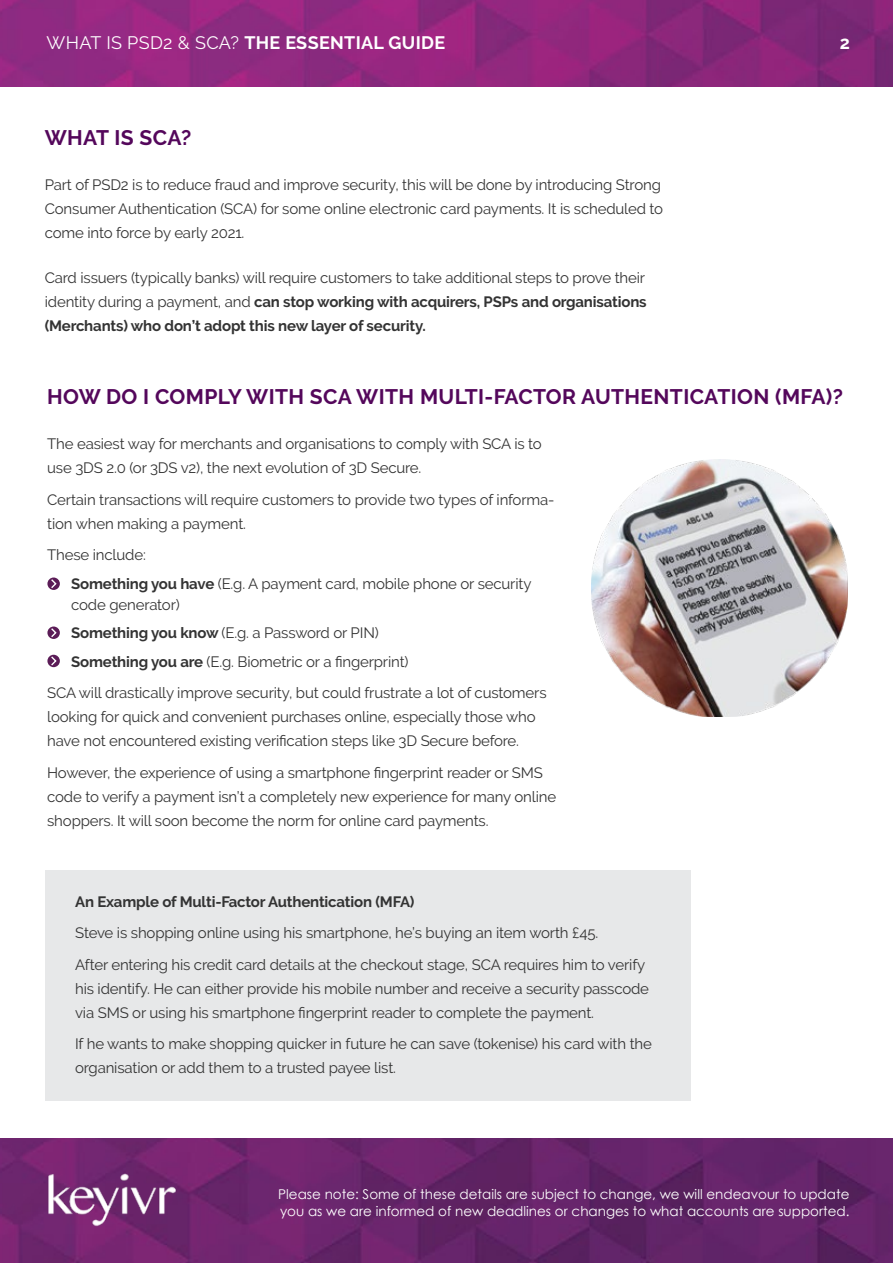
<style>
.page{position:relative;width:893px;height:1263px;background:#fff}
.page>*{position:absolute;margin:0;border:0;box-sizing:border-box;transform-origin:0 0}
.t1{font:700 21px "Raleway";letter-spacing:.02em;color:#54075b}
.t2{font:700 18px "Raleway";letter-spacing:.02em;color:#fff}
.t3{font:15px/24px "Raleway";letter-spacing:-.01em;color:#333}
.t4{font:700 15px "Raleway";letter-spacing:-.01em;color:#333}
.t5{font:13.5px/16.2px "Century Gothic";color:#fff}
.s1{font-weight:400}
.s2{font-weight:700}
</style>
<div class="page">
<img style="left:0;top:0;width:893px;height:1263px">
<div style="left:0;top:88px;width:893px;height:1050px;background:#fff"></div>
<img style="left:35px;top:1160px;width:152px;height:81px">
<div style="left:45px;top:870px;width:646px;height:231px;background:#e7e8e9"></div>
<img style="left:591px;top:459px;width:257px;height:257px">
<svg style="left:47px;top:577px;width:13px;height:13px"></svg>
<svg style="left:50px;top:578px;width:8px;height:12px"></svg>
<svg style="left:47px;top:626px;width:13px;height:13px"></svg>
<svg style="left:50px;top:627px;width:8px;height:12px"></svg>
<svg style="left:47px;top:655px;width:13px;height:12px"></svg>
<svg style="left:50px;top:655px;width:8px;height:12px"></svg>
<p class="t2" style="left:47px;top:32px;width:400px"><span class="s1">WHAT IS PSD2 &amp; SCA?</span> THE ESSENTIAL GUIDE</p>
<p class="t2" style="left:840px;top:32px;width:12px">2</p>
<h1 class="t1" style="left:45px;top:125px;width:148px">WHAT IS SCA?</h1>
<p class="t3" style="left:45px;top:172px;width:620px">Part of PSD2 is to reduce fraud and improve security, this will be done by introducing Strong<br>Consumer Authentication (SCA) for some online electronic card payments. It is scheduled to come into force by early 2021.</p>
<p class="t3" style="left:45px;top:265px;width:603px;text-align:justify">Card issuers (typically banks) will require customers to take additional steps to prove their identity during a payment, and <span class="s2">can stop working with acquirers, PSPs and organisations (Merchants) who don’t adopt this new layer of security.</span></p>
<h1 class="t1" style="left:47px;top:384px;width:797px">HOW DO I COMPLY WITH SCA WITH MULTI-FACTOR AUTHENTICATION (MFA)?</h1>
<p class="t3" style="left:47px;top:432px;width:496px">The easiest way for merchants and organisations to comply with SCA is to use 3DS 2.0 (or 3DS v2), the next evolution of 3D Secure.</p>
<p class="t3" style="left:47px;top:487px;width:509px">Certain transactions will require customers to provide two types of informa&shy;tion when making a payment.</p>
<p class="t3" style="left:71px;top:540px;width:462px;line-height:28.5px;text-indent:-24px">These include:<br><span class="s2">Something you have</span> (E.g. A payment card, mobile phone or security</p>
<p class="t3" style="left:71px;top:590px;width:339px;line-height:28.5px">code generator)<br><span class="s2">Something you know</span> (E.g. a Password or PIN)<br><span class="s2">Something you are</span> (E.g. Biometric or a fingerprint)</p>
<p class="t3" style="left:47px;top:681px;width:501px">SCA will drastically improve security, but could frustrate a lot of customers looking for quick and convenient purchases online, especially those who have not encountered existing verification steps like 3D Secure before.</p>
<p class="t3" style="left:47px;top:760px;width:510px">However, the experience of using a smartphone fingerprint reader or SMS code to verify a payment isn’t a completely new experience for many online shoppers. It will soon become the norm for online card payments.</p>
<p class="t4" style="left:75px;top:893px;width:341px">An Example of Multi-Factor Authentication (MFA)</p>
<p class="t3" style="left:75px;top:917px;width:572px;line-height:31.5px">Steve is shopping online using his smartphone, he’s buying an item worth £45.<br>After entering his credit card details at the checkout stage, SCA requires him to verify</p>
<p class="t3" style="left:75px;top:976px;width:575px">his identify. He can either provide his mobile number and receive a security passcode via SMS or using his smartphone fingerprint reader to complete the payment.</p>
<p class="t3" style="left:75px;top:1032px;width:578px">If he wants to make shopping quicker in future he can save (tokenise) his card with the organisation or add them to a trusted payee list.</p>
<p class="t5" style="left:278px;top:1186px;width:573px">Please note: Some of these details are subject to change, we will endeavour to update you as we are informed of new deadlines or changes to what accounts are supported.</p>
</div>
